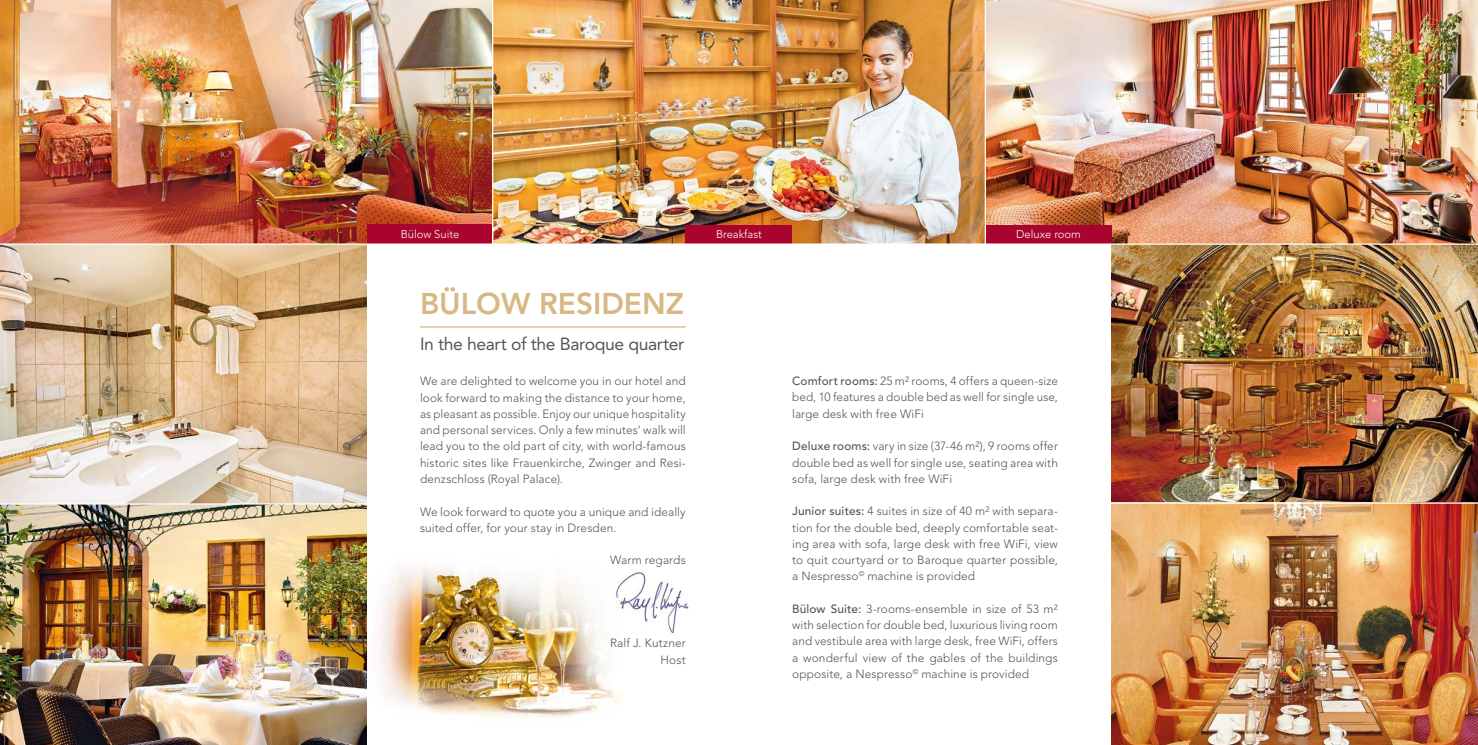
<style>
.page{position:relative;width:1478px;height:745px;background:#fff}
.page>*{position:absolute;margin:0;border:0;box-sizing:border-box;transform-origin:0 0}
.t1{font:800 29.75px "Avenir";color:#d7b885}
.t2{font:17.5px "Avenir";letter-spacing:-.02em;color:#575656}
.t3{font:300 11.88px/16.2px "Avenir";letter-spacing:.01em;color:#575656;text-align:justify}
.t4{font:300 11.25px "Avenir";color:#fff}
.s1{font-weight:500}
</style>
<div class="page">
<img style="left:378px;top:567px;width:244px;height:151px">
<img style="left:0;top:0;width:1478px;height:243px">
<img style="left:1111px;top:244px;width:367px;height:258px">
<img style="left:0;top:244px;width:367px;height:500px">
<div style="left:367px;top:224px;width:126px;height:20px;background:#a9042d"></div>
<div style="left:686px;top:225px;width:106px;height:19px;background:#a9042d"></div>
<div style="left:986px;top:224px;width:125px;height:19px;background:#a9042d"></div>
<img style="left:1111px;top:503px;width:367px;height:241px">
<hr style="left:984px;top:0;width:2px;height:253px;background:#fff">
<hr style="left:492px;top:0;width:1px;height:258px;background:#fff">
<hr style="left:0;top:243px;width:1478px;height:1px;background:#fff">
<hr style="left:0;top:503px;width:378px;height:1px;background:#fff">
<hr style="left:420px;top:326px;width:266px;height:1px;background:#d7b885">
<img style="left:607px;top:567px;width:82px;height:77px">
<p class="t4" style="left:401px;top:227px;width:60px">Bülow Suite</p>
<p class="t4" style="left:716px;top:227px;width:47px">Breakfast</p>
<h1 class="t1" style="left:420px;top:285px;width:265px">BÜLOW RESIDENZ</h1>
<h2 class="t2" style="left:420px;top:333px;width:266px">In the heart of the Baroque quarter</h2>
<p class="t3" style="left:420px;top:373px;width:267px">We are delighted to welcome you in our hotel and look forward to making the distance to your home, as pleasant as possible. Enjoy our unique hospitality and personal services. Only a few minutes’ walk will lead you to the old part of city, with world-famous historic sites like Frauenkirche, Zwinger and Resi&shy;denzschloss (Royal Palace).</p>
<p class="t3" style="left:420px;top:503px;width:267px">We look forward to quote you a unique and ideally suited offer, for your stay in Dresden.</p>
<p class="t3" style="left:610px;top:551px;width:77px">Warm regards</p>
<p class="t3" style="left:610px;top:634px;width:77px;text-align:right">Ralf J. Kutzner<br>Host</p>
<p class="t4" style="left:1016px;top:227px;width:66px">Deluxe room</p>
<p class="t3" style="left:792px;top:372px;width:267px"><span class="s1">Comfort rooms:</span> 25 m² rooms, 4 offers a queen-size bed, 10 features a double bed as well for single use, large desk with free WiFi</p>
<p class="t3" style="left:792px;top:437px;width:267px"><span class="s1">Deluxe rooms:</span> vary in size (37-46 m²), 9 rooms offer double bed as well for single use, seating area with sofa, large desk with free WiFi</p>
<p class="t3" style="left:792px;top:502px;width:267px"><span class="s1">Junior suites:</span> 4 suites in size of 40 m² with separa&shy;tion for the double bed, deeply comfortable seat&shy;ing area with sofa, large desk with free WiFi, view to quit courtyard or to Baroque quarter possible, a Nespresso<sup>©</sup> machine is provided</p>
<p class="t3" style="left:792px;top:600px;width:267px"><span class="s1">Bülow Suite:</span> 3-rooms-ensemble in size of 53 m² with selection for double bed, luxurious living room and vestibule area with large desk, free WiFi, offers a wonderful view of the gables of the buildings opposite, a Nespresso<sup>©</sup> machine is provided</p>
</div>
